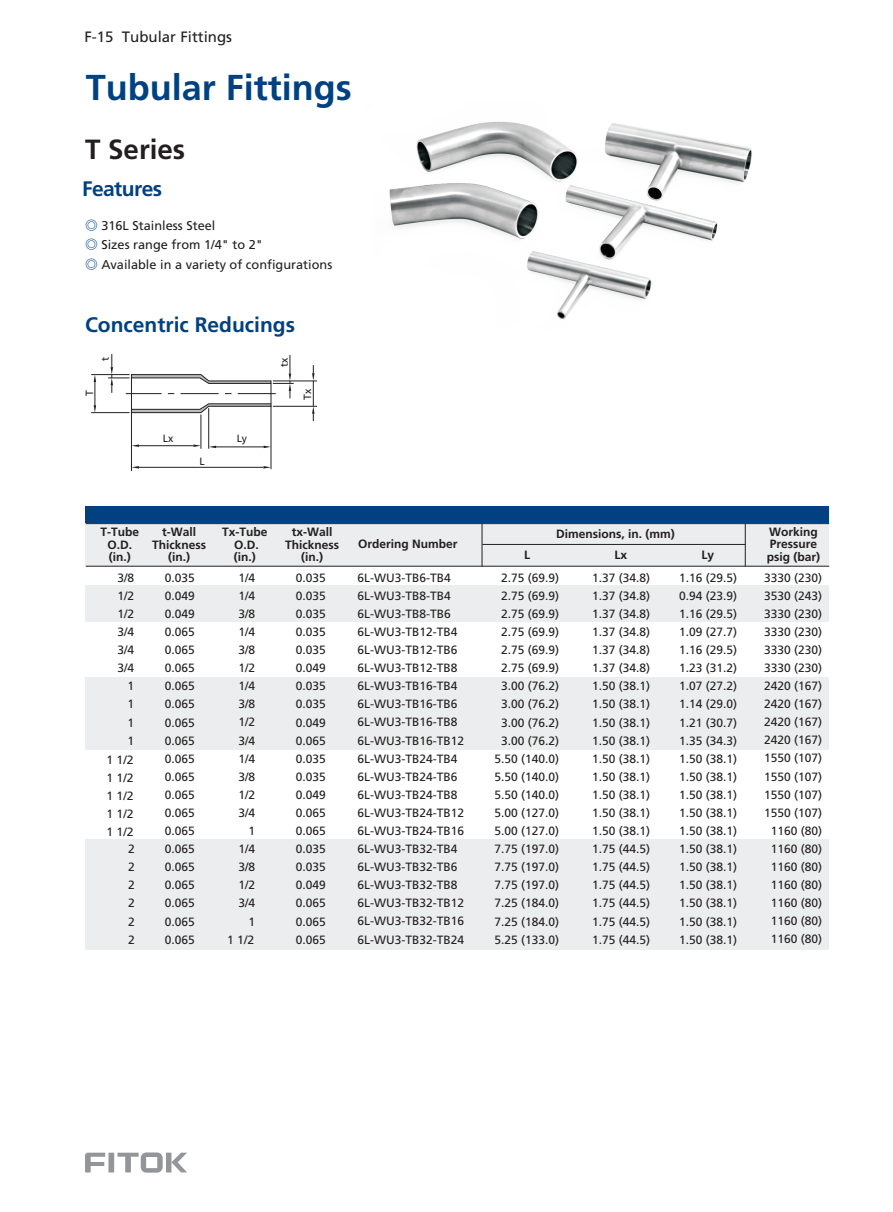
<style>
.page{position:relative;width:893px;height:1212px;background:#fff}
.page>*{position:absolute;margin:0;border:0;box-sizing:border-box;transform-origin:0 0}
.t1{font:300 36px "Frutiger CE";color:#014181}
.t2{font:300 27.75px "Frutiger CE";color:#231f20}
.t3{font:300 21px "Frutiger CE";color:#014181}
.t4{font:300 21px "Frutiger CE";letter-spacing:-.03em;color:#014181}
.t5{font:15px "Frutiger CE";color:#231f20}
.t6{font:12.75px/19.2px "Frutiger CE";color:#231f20}
.t7{font:300 12.15px "Frutiger CE";color:#231f20}
.t8{font:12px/18.1px "Frutiger CE";color:#231f20;text-align:justify}
.t9{font:300 12px/12.5px "Frutiger CE";color:#231f20;text-align:center}
.t10{font:10.5px "Frutiger CE";color:#231f20}
.s1{font-family:"Hiragino Sans GB W6";color:#014181}
</style>
<div class="page">
<svg style="left:85px;top:1152px;width:102px;height:21px"></svg>
<svg style="left:94px;top:375px;width:2px;height:37px"></svg>
<hr style="left:91px;top:412px;width:39px;height:1px;background:#231f20">
<hr style="left:91px;top:374px;width:39px;height:1px;background:#231f20">
<svg style="left:193px;top:444px;width:8px;height:3px"></svg>
<svg style="left:132px;top:444px;width:7px;height:3px"></svg>
<hr style="left:139px;top:445px;width:54px;height:1px;background:#231f20">
<hr style="left:201px;top:414px;width:1px;height:35px;background:#231f20">
<svg style="left:209px;top:446px;width:7px;height:2px"></svg>
<svg style="left:263px;top:446px;width:8px;height:2px"></svg>
<hr style="left:216px;top:447px;width:47px;height:1px;background:#231f20">
<hr style="left:208px;top:408px;width:1px;height:41px;background:#231f20">
<svg style="left:132px;top:466px;width:7px;height:2px"></svg>
<svg style="left:263px;top:466px;width:8px;height:2px"></svg>
<hr style="left:139px;top:467px;width:124px;height:1px;background:#231f20">
<hr style="left:271px;top:406px;width:1px;height:63px;background:#231f20">
<hr style="left:131px;top:411px;width:1px;height:60px;background:#231f20">
<hr style="left:273px;top:406px;width:44px;height:1px;background:#231f20">
<hr style="left:273px;top:381px;width:44px;height:1px;background:#231f20">
<svg style="left:312px;top:365px;width:3px;height:56px"></svg>
<svg style="left:108px;top:354px;width:186px;height:59px"></svg>
<div style="left:86px;top:507px;width:743px;height:17px;background:#014181"></div>
<div style="left:86px;top:678px;width:743px;height:72px;background:#ecedee"></div>
<div style="left:86px;top:585px;width:743px;height:36px;background:#ecedee"></div>
<div style="left:86px;top:524px;width:743px;height:42px;background:#ecedee"></div>
<div style="left:86px;top:839px;width:743px;height:111px;background:#ecedee"></div>
<hr style="left:86px;top:566px;width:743px;height:1px;background:#231f20">
<hr style="left:482px;top:544px;width:263px;height:1px;background:#231f20">
<hr style="left:482px;top:524px;width:1px;height:42px;background:#231f20">
<hr style="left:745px;top:524px;width:1px;height:42px;background:#231f20">
<hr style="left:86px;top:523px;width:743px;height:1px;background:#231f20">
<img style="left:389px;top:121px;width:363px;height:199px">
<p class="t5" style="left:84px;top:31px;width:149px">F-15 Tubular Fittings</p>
<h1 class="t1" style="left:86px;top:73px;width:268px">Tubular Fittings</h1>
<h2 class="t2" style="left:85px;top:138px;width:102px">T Series</h2>
<h3 class="t4" style="left:82px;top:180px;width:81px">Features</h3>
<p class="t6" style="left:85px;top:217px;width:249px"><span class="s1">◎</span> 316L Stainless Steel<br><span class="s1">◎</span> Sizes range from 1/4" to 2"<br><span class="s1">◎</span> Available in a variety of configurations</p>
<h3 class="t3" style="left:85px;top:316px;width:211px">Concentric Reducings</h3>
<p class="t10" style="left:101px;top:361px;width:6px;rotate:-90deg">t</p>
<p class="t10" style="left:85px;top:395px;width:7px;rotate:-90deg">T</p>
<p class="t10" style="left:163px;top:434px;width:12px">Lx</p>
<p class="t10" style="left:237px;top:434px;width:12px">Ly</p>
<p class="t10" style="left:200px;top:457px;width:7px">L</p>
<p class="t10" style="left:280px;top:367px;width:11px;rotate:-90deg">tx</p>
<p class="t10" style="left:303px;top:400px;width:13px;rotate:-90deg">Tx</p>
<p class="t9" style="left:101px;top:527px;width:40px">T-Tube<br>O.D. (in.)</p>
<p class="t8" style="left:118px;top:569px;width:18px;text-align:right">3/8<br>1/2<br>1/2<br>3/4<br>3/4<br>3/4<br>1<br>1<br>1<br>1</p>
<p class="t8" style="left:107px;top:751px;width:29px">1 1/2</p>
<p class="t8" style="left:107px;top:769px;width:29px">1 1/2</p>
<p class="t8" style="left:107px;top:806px;width:29px">1 1/2</p>
<p class="t8" style="left:107px;top:788px;width:29px">1 1/2</p>
<p class="t8" style="left:107px;top:824px;width:29px">1 1/2</p>
<p class="t8" style="left:128px;top:841px;width:8px">2<br>2<br>2<br>2<br>2<br>2</p>
<p class="t9" style="left:152px;top:527px;width:56px">t-Wall<br>Thickness (in.)</p>
<p class="t8" style="left:165px;top:569px;width:32px">0.035<br>0.049<br>0.049<br>0.065<br>0.065<br>0.065<br>0.065<br>0.065<br>0.065<br>0.065<br>0.065<br>0.065<br>0.065<br>0.065<br>0.065<br>0.065<br>0.065<br>0.065<br>0.065<br>0.065<br>0.065</p>
<p class="t9" style="left:222px;top:527px;width:47px">Tx-Tube<br>O.D. (in.)</p>
<p class="t9" style="left:285px;top:527px;width:55px">tx-Wall<br>Thickness (in.)</p>
<p class="t9" style="left:358px;top:539px;width:101px">Ordering Number</p>
<p class="t8" style="left:239px;top:569px;width:18px;text-align:right">1/4<br>1/4<br>3/8<br>1/4<br>3/8<br>1/2<br>1/4<br>3/8<br>1/2<br>3/4<br>1/4<br>3/8<br>1/2<br>3/4<br>1<br>1/4<br>3/8<br>1/2<br>3/4<br>1</p>
<p class="t8" style="left:296px;top:569px;width:32px">0.035<br>0.035<br>0.035<br>0.035<br>0.035<br>0.049<br>0.035<br>0.035<br>0.049<br>0.065<br>0.035<br>0.035<br>0.049<br>0.065<br>0.065<br>0.035<br>0.035<br>0.049<br>0.065<br>0.065<br>0.065</p>
<p class="t8" style="left:358px;top:569px;width:108px;text-align:left">6L-WU3-TB6-TB4<br>6L-WU3-TB8-TB4<br>6L-WU3-TB8-TB6<br>6L-WU3-TB12-TB4<br>6L-WU3-TB12-TB6<br>6L-WU3-TB12-TB8<br>6L-WU3-TB16-TB4<br>6L-WU3-TB16-TB6<br>6L-WU3-TB16-TB8<br>6L-WU3-TB16-TB12<br>6L-WU3-TB24-TB4<br>6L-WU3-TB24-TB6<br>6L-WU3-TB24-TB8<br>6L-WU3-TB24-TB12<br>6L-WU3-TB24-TB16<br>6L-WU3-TB32-TB4<br>6L-WU3-TB32-TB6<br>6L-WU3-TB32-TB8<br>6L-WU3-TB32-TB12<br>6L-WU3-TB32-TB16<br>6L-WU3-TB32-TB24</p>
<p class="t8" style="left:227px;top:932px;width:29px">1 1/2</p>
<p class="t9" style="left:767px;top:526px;width:55px;text-align:left">Working<br>Pressure psig (bar)</p>
<p class="t9" style="left:556px;top:529px;width:120px">Dimensions, in. (mm)</p>
<p class="t7" style="left:702px;top:550px;width:14px">Ly</p>
<p class="t8" style="left:679px;top:569px;width:60px">1.16 (29.5)<br>0.94 (23.9)<br>1.16 (29.5)<br>1.09 (27.7)<br>1.16 (29.5)<br>1.23 (31.2)<br>1.07 (27.2)<br>1.14 (29.0)<br>1.21 (30.7)<br>1.35 (34.3)<br>1.50 (38.1)<br>1.50 (38.1)<br>1.50 (38.1)<br>1.50 (38.1)<br>1.50 (38.1)<br>1.50 (38.1)<br>1.50 (38.1)<br>1.50 (38.1)<br>1.50 (38.1)<br>1.50 (38.1)<br>1.50 (38.1)</p>
<p class="t8" style="left:764px;top:569px;width:60px;text-align:center">3330 (230)<br>3530 (243)<br>3330 (230)<br>3330 (230)<br>3330 (230)<br>3330 (230)<br>2420 (167)<br>2420 (167)<br>2420 (167)<br>2420 (167)<br>1550 (107)<br>1550 (107)<br>1550 (107)<br>1550 (107)<br>1160 (80)<br>1160 (80)<br>1160 (80)<br>1160 (80)<br>1160 (80)<br>1160 (80)<br>1160 (80)</p>
<p class="t9" style="left:524px;top:550px;width:7px">L</p>
<p class="t9" style="left:614px;top:550px;width:14px">Lx</p>
<p class="t8" style="left:592px;top:569px;width:60px">1.37 (34.8)<br>1.37 (34.8)<br>1.37 (34.8)<br>1.37 (34.8)<br>1.37 (34.8)<br>1.37 (34.8)<br>1.50 (38.1)<br>1.50 (38.1)<br>1.50 (38.1)<br>1.50 (38.1)<br>1.50 (38.1)<br>1.50 (38.1)<br>1.50 (38.1)<br>1.50 (38.1)<br>1.50 (38.1)<br>1.75 (44.5)<br>1.75 (44.5)<br>1.75 (44.5)<br>1.75 (44.5)<br>1.75 (44.5)<br>1.75 (44.5)</p>
<p class="t8" style="left:494px;top:569px;width:66px;text-align:center">2.75 (69.9)<br>2.75 (69.9)<br>2.75 (69.9)<br>2.75 (69.9)<br>2.75 (69.9)<br>2.75 (69.9)<br>3.00 (76.2)<br>3.00 (76.2)<br>3.00 (76.2)<br>3.00 (76.2)<br>5.50 (140.0)<br>5.50 (140.0)<br>5.50 (140.0)<br>5.00 (127.0)<br>5.00 (127.0)<br>7.75 (197.0)<br>7.75 (197.0)<br>7.75 (197.0)<br>7.25 (184.0)<br>7.25 (184.0)<br>5.25 (133.0)</p>
</div>
